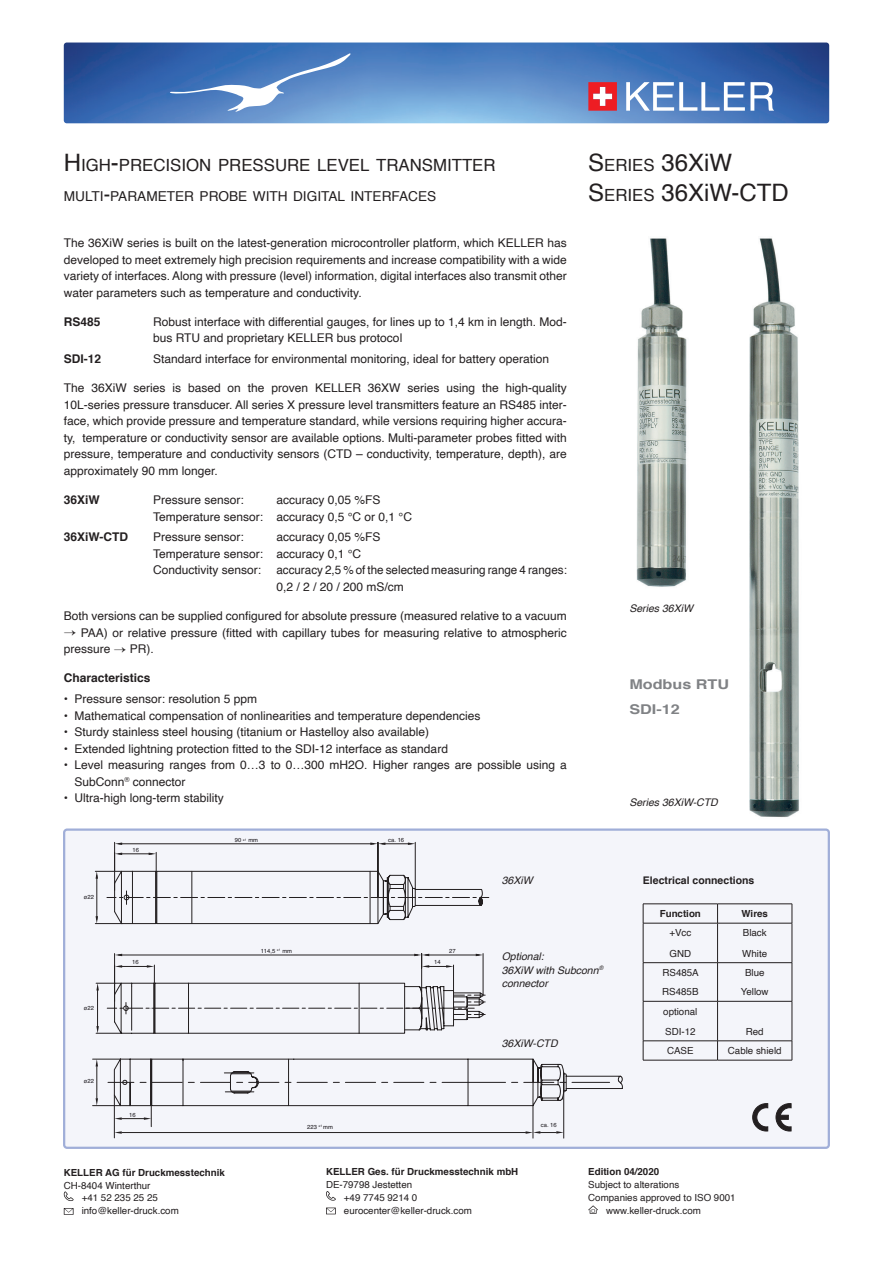
<style>
.page{position:relative;width:893px;height:1263px;background:#fff}
.page>*{position:absolute;margin:0;border:0;box-sizing:border-box;transform-origin:0 0}
.t1{font:24px "Helvetica";color:#231f20}
.t2{font:16.8px "Helvetica";color:#231f20}
.t3{font:13.65px "Helvetica";color:#231f20}
.t4{font:700 13.5px "Helvetica";color:#808285;scale:1.2 1}
.t5{font:12px/16.5px "Helvetica";color:#231f20}
.t6{font:700 12px "Helvetica";color:#231f20}
.t7{font:italic 10.5px/13.5px "Helvetica";color:#231f20}
.t8{font:700 10.5px "Helvetica";color:#231f20}
.t9{font:9.75px/12.8px "Helvetica";color:#231f20}
.t10{font:700 9.75px "Helvetica";color:#231f20}
.t11{font:5.85px "Helvetica";color:#18151a}
.s1{font-size:24px}
.s2{font-size:19.5px}
.s3{font-size:16.8px}
.s4{font-style:inherit}
</style>
<div class="page">
<div style="left:64px;top:830px;width:765px;height:318px;background:#f4f5fa;border-radius:3px"></div>
<div style="left:63px;top:828px;width:767px;height:321px;border:2px solid #a0aed8;border-radius:3px"></div>
<svg style="left:64px;top:1191px;width:10px;height:10px"></svg>
<svg style="left:64px;top:1208px;width:10px;height:7px"></svg>
<img style="left:64px;top:43px;width:765px;height:80px">
<svg style="left:170px;top:53px;width:180px;height:59px"></svg>
<svg style="left:588px;top:82px;width:29px;height:29px"></svg>
<svg style="left:626px;top:82px;width:148px;height:29px"></svg>
<svg style="left:326px;top:1191px;width:10px;height:10px"></svg>
<svg style="left:326px;top:1207px;width:10px;height:7px"></svg>
<svg style="left:588px;top:1205px;width:10px;height:9px"></svg>
<hr style="left:114px;top:1095px;width:1px;height:43px;background:#231f20">
<hr style="left:563px;top:1073px;width:1px;height:65px;background:#231f20">
<hr style="left:533px;top:1105px;width:1px;height:33px;background:#231f20">
<svg style="left:93px;top:1058px;width:530px;height:76px"></svg>
<svg style="left:95px;top:842px;width:394px;height:83px"></svg>
<svg style="left:96px;top:953px;width:389px;height:81px"></svg>
<svg style="left:753px;top:1103px;width:15px;height:28px"></svg>
<svg style="left:776px;top:1103px;width:15px;height:28px"></svg>
<hr style="left:643px;top:903px;width:74px;height:1px;background:#231f20">
<svg style="left:643px;top:904px;width:1px;height:19px"></svg>
<hr style="left:717px;top:903px;width:75px;height:1px;background:#231f20">
<svg style="left:717px;top:904px;width:1px;height:19px"></svg>
<svg style="left:792px;top:904px;width:1px;height:19px"></svg>
<hr style="left:643px;top:923px;width:74px;height:1px;background:#231f20">
<hr style="left:643px;top:923px;width:1px;height:39px;background:#231f20">
<hr style="left:717px;top:923px;width:75px;height:1px;background:#231f20">
<hr style="left:717px;top:923px;width:1px;height:39px;background:#231f20">
<hr style="left:792px;top:923px;width:1px;height:39px;background:#231f20">
<hr style="left:643px;top:962px;width:74px;height:1px;background:#231f20">
<hr style="left:717px;top:962px;width:75px;height:1px;background:#231f20">
<svg style="left:643px;top:963px;width:1px;height:38px"></svg>
<svg style="left:717px;top:963px;width:1px;height:38px"></svg>
<svg style="left:792px;top:963px;width:1px;height:38px"></svg>
<hr style="left:643px;top:1001px;width:74px;height:1px;background:#231f20">
<hr style="left:643px;top:1001px;width:1px;height:40px;background:#231f20">
<hr style="left:717px;top:1001px;width:75px;height:1px;background:#231f20">
<hr style="left:717px;top:1001px;width:1px;height:40px;background:#231f20">
<hr style="left:792px;top:1001px;width:1px;height:40px;background:#231f20">
<hr style="left:643px;top:1040px;width:74px;height:1px;background:#231f20">
<svg style="left:643px;top:1041px;width:1px;height:19px"></svg>
<hr style="left:717px;top:1040px;width:75px;height:1px;background:#231f20">
<svg style="left:717px;top:1041px;width:1px;height:19px"></svg>
<svg style="left:792px;top:1041px;width:1px;height:19px"></svg>
<hr style="left:643px;top:1060px;width:74px;height:1px;background:#231f20">
<hr style="left:717px;top:1060px;width:75px;height:1px;background:#231f20">
<img style="left:636px;top:238px;width:163px;height:580px">
<p class="t2" style="left:64px;top:152px;width:433px"><span class="s1">H</span>IGH<span class="s1">-</span>PRECISION PRESSURE LEVEL TRANSMITTER</p>
<p class="t3" style="left:64px;top:186px;width:374px">MULTI<span class="s2">-</span>PARAMETER PROBE WITH DIGITAL INTERFACES</p>
<p class="t5" style="left:64px;top:235px;width:505px;text-align:justify">The 36XiW series is built on the latest-generation microcontroller platform, which KELLER has developed to meet extremely high precision requirements and increase compatibility with a wide variety of interfaces. Along with pressure (level) information, digital interfaces also transmit other water parameters such as temperature and conductivity.</p>
<p class="t6" style="left:64px;top:312px;width:38px">RS485</p>
<p class="t5" style="left:153px;top:314px;width:415px">Robust interface with differential gauges, for lines up to 1,4 km in length. Mod&shy;bus RTU and proprietary KELLER bus protocol</p>
<p class="t6" style="left:64px;top:349px;width:39px">SDI-12</p>
<p class="t5" style="left:153px;top:351px;width:398px">Standard interface for environmental monitoring, ideal for battery operation</p>
<p class="t5" style="left:64px;top:380px;width:505px;text-align:justify">The 36XiW series is based on the proven KELLER 36XW series using the high-quality 10L-series pressure transducer. All series X pressure level transmitters feature an RS485 inter&shy;face, which provide pressure and temperature standard, while versions requiring higher accura&shy;ty, temperature or conductivity sensor are available options. Multi-parameter probes fitted with pressure, temperature and conductivity sensors (CTD – conductivity, temperature, depth), are approximately 90 mm longer.</p>
<p class="t6" style="left:64px;top:490px;width:38px">36XiW</p>
<p class="t5" style="left:153px;top:492px;width:92px">Pressure sensor:</p>
<p class="t5" style="left:276px;top:492px;width:106px">accuracy 0,05 %FS</p>
<p class="t5" style="left:153px;top:509px;width:260px">Temperature sensor: accuracy 0,5 °C or 0,1 °C</p>
<p class="t6" style="left:64px;top:527px;width:66px">36XiW-CTD</p>
<p class="t5" style="left:153px;top:529px;width:92px">Pressure sensor:</p>
<p class="t5" style="left:276px;top:529px;width:106px">accuracy 0,05 %FS</p>
<p class="t5" style="left:153px;top:546px;width:210px">Temperature sensor: accuracy 0,1 °C</p>
<p class="t5" style="left:153px;top:562px;width:110px">Conductivity sensor:</p>
<p class="t5" style="left:276px;top:562px;width:292px">accuracy 2,5 % of the selected measuring range 4 ranges:<br>0,2 / 2 / 20 / 200 mS/cm</p>
<p class="t5" style="left:64px;top:608px;width:505px">Both versions can be supplied configured for absolute pressure (measured relative to a vacuum</p>
<p class="t5" style="left:64px;top:625px;width:505px">→ PAA) or relative pressure (fitted with capillary tubes for measuring relative to atmospheric pressure → PR).</p>
<p class="t6" style="left:64px;top:668px;width:88px">Characteristics</p>
<p class="t5" style="left:64px;top:691px;width:195px">• Pressure sensor: resolution 5 ppm</p>
<p class="t5" style="left:64px;top:708px;width:418px">• Mathematical compensation of nonlinearities and temperature dependencies</p>
<p class="t5" style="left:64px;top:724px;width:367px">• Sturdy stainless steel housing (titanium or Hastelloy also available)</p>
<p class="t5" style="left:64px;top:741px;width:386px">• Extended lightning protection fitted to the SDI-12 interface as standard</p>
<p class="t5" style="left:74px;top:757px;width:494px;text-indent:-11px">• Level measuring ranges from 0…3 to 0…300 mH2O. Higher ranges are possible using a<br>SubConn<sup>®</sup> connector</p>
<p class="t5" style="left:64px;top:790px;width:162px">• Ultra-high long-term stability</p>
<p class="t11" style="left:84px;top:892px;width:12px">ø22</p>
<p class="t11" style="left:133px;top:846px;width:8px">16</p>
<p class="t11" style="left:235px;top:836px;width:25px">90 <sup>±1</sup> mm</p>
<p class="t11" style="left:388px;top:835px;width:17px">ca. 16</p>
<p class="t7" style="left:502px;top:874px;width:32px">36XiW</p>
<p class="t1" style="left:588px;top:144px;width:145px">S<span class="s3">ERIES</span> 36X<span class="s4">i</span>W</p>
<p class="t1" style="left:588px;top:174px;width:169px">S<span class="s3">ERIES</span> 36X<span class="s4">i</span>W-CTD</p>
<p class="t7" style="left:629px;top:601px;width:65px">Series 36XiW</p>
<p class="t4" style="left:629px;top:673px;width:85px">Modbus RTU</p>
<p class="t4" style="left:629px;top:698px;width:44px">SDI-12</p>
<p class="t7" style="left:629px;top:796px;width:90px">Series 36XiW-CTD</p>
<p class="t8" style="left:643px;top:872px;width:113px">Electrical connections</p>
<p class="t11" style="left:84px;top:1003px;width:12px">ø22</p>
<p class="t11" style="left:84px;top:1076px;width:12px">ø22</p>
<p class="t11" style="left:132px;top:958px;width:8px">16</p>
<p class="t11" style="left:129px;top:1110px;width:8px">16</p>
<p class="t10" style="left:64px;top:1164px;width:163px">KELLER AG für Druckmesstechnik</p>
<p class="t9" style="left:82px;top:1179px;width:99px;text-indent:-18px">CH-8404 Winterthur<br>+41 52 235 25 25 info@keller-druck.com</p>
<p class="t11" style="left:261px;top:947px;width:33px">114,5 <sup>±1</sup> mm</p>
<p class="t11" style="left:434px;top:958px;width:8px">14</p>
<p class="t11" style="left:449px;top:946px;width:8px">27</p>
<p class="t7" style="left:502px;top:950px;width:44px">Optional:</p>
<p class="t7" style="left:502px;top:964px;width:103px">36XiW with Subconn<sup>® </sup>connector</p>
<p class="t7" style="left:502px;top:1036px;width:57px">36XiW-CTD</p>
<p class="t10" style="left:660px;top:906px;width:43px">Function</p>
<p class="t10" style="left:741px;top:906px;width:28px">Wires</p>
<p class="t9" style="left:669px;top:927px;width:23px">+Vcc</p>
<p class="t9" style="left:669px;top:947px;width:23px">GND</p>
<p class="t9" style="left:743px;top:927px;width:25px">Black</p>
<p class="t9" style="left:742px;top:947px;width:26px">White</p>
<p class="t9" style="left:662px;top:966px;width:38px">RS485A</p>
<p class="t9" style="left:745px;top:966px;width:21px">Blue</p>
<p class="t9" style="left:662px;top:986px;width:38px">RS485B</p>
<p class="t9" style="left:741px;top:986px;width:29px">Yellow</p>
<p class="t9" style="left:663px;top:1005px;width:36px">optional</p>
<p class="t9" style="left:665px;top:1025px;width:32px">SDI-12</p>
<p class="t9" style="left:746px;top:1025px;width:19px">Red</p>
<p class="t9" style="left:667px;top:1045px;width:28px">CASE</p>
<p class="t9" style="left:728px;top:1045px;width:55px">Cable shield</p>
<p class="t11" style="left:307px;top:1122px;width:27px">223 <sup>±1</sup> mm</p>
<p class="t10" style="left:326px;top:1164px;width:194px">KELLER Ges. für Druckmesstechnik mbH</p>
<p class="t9" style="left:344px;top:1179px;width:130px;text-indent:-18px">DE-79798 Jestetten<br>+49 7745 9214 0 eurocenter@keller-druck.com</p>
<p class="t11" style="left:541px;top:1120px;width:17px">ca. 16</p>
<p class="t10" style="left:588px;top:1164px;width:72px">Edition 04/2020</p>
<p class="t9" style="left:588px;top:1179px;width:93px">Subject to alterations</p>
<p class="t9" style="left:588px;top:1191px;width:149px">Companies approved to ISO 9001</p>
<p class="t9" style="left:606px;top:1204px;width:96px">www.keller-druck.com</p>
</div>
